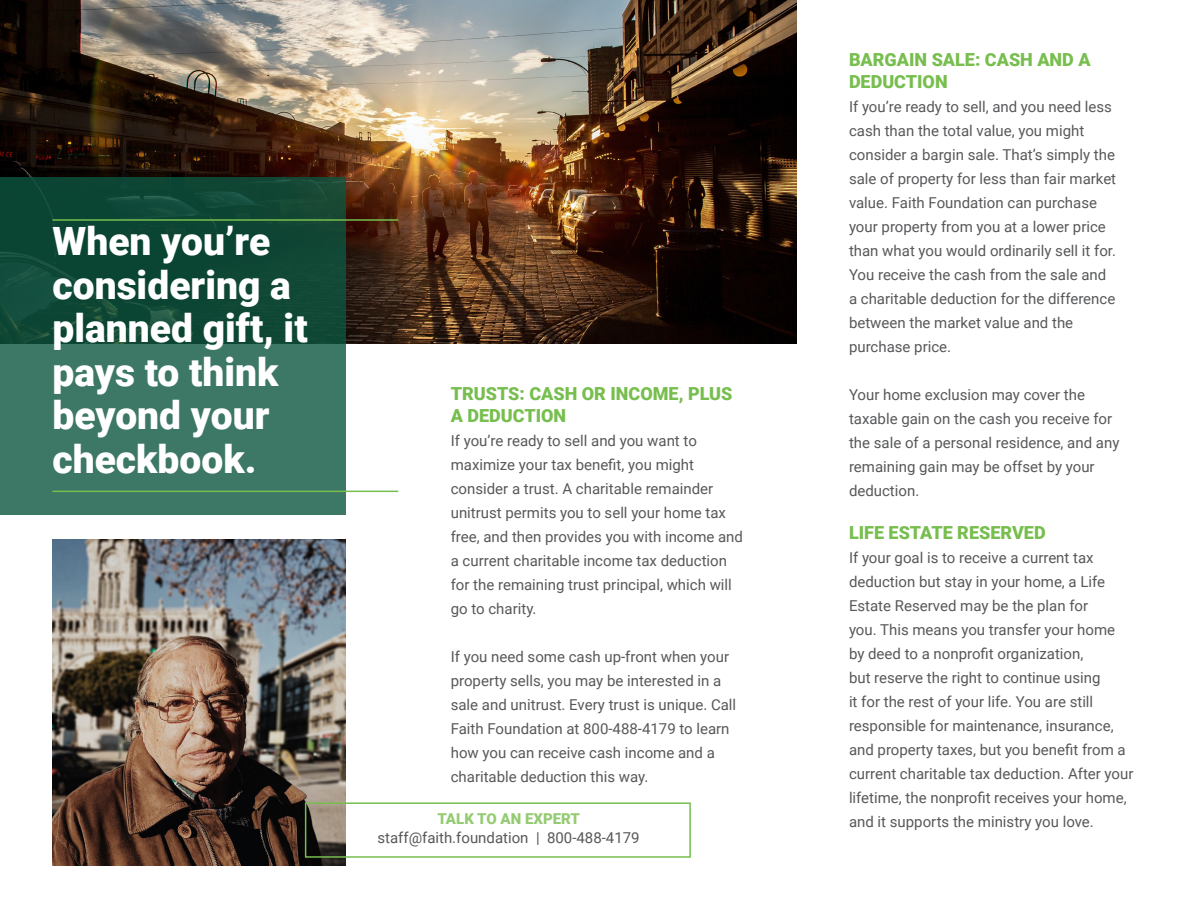
<style>
.page{position:relative;width:1188px;height:918px;background:#fff}
.page>*{position:absolute;margin:0;border:0;box-sizing:border-box;transform-origin:0 0}
.t1{font:900 39px/43.5px "Roboto";color:#fff}
.t2{font:900 18px/21.6px "Roboto";color:#77be4e}
.t3{font:15px/24px "Roboto";color:#57585a}
.t4{font:900 15px "Roboto";color:#95cb72}
</style>
<div class="page">
<img style="left:0;top:0;width:796px;height:343px">
<svg style="left:0;top:177px;width:346px;height:338px;background:#265f4d"></svg>
<img style="left:52px;top:539px;width:294px;height:327px">
<hr style="left:52px;top:219px;width:346px;height:2px;background:#77be4e">
<hr style="left:52px;top:491px;width:346px;height:1px;background:#77be4e">
<div style="left:305px;top:802px;width:386px;height:56px;border:2px solid #77be4e"></div>
<p class="t1" style="left:52px;top:218px;width:257px">When you’re considering a planned gift, it pays to think beyond your checkbook.</p>
<p class="t2" style="left:451px;top:383px;width:283px">TRUSTS: CASH OR INCOME, PLUS<br>A DEDUCTION</p>
<p class="t3" style="left:451px;top:428px;width:294px">If you’re ready to sell and you want to maximize your tax benefit, you might consider a trust. A charitable remainder unitrust permits you to sell your home tax free, and then provides you with income and a current charitable income tax deduction for the remaining trust principal, which will go to charity.</p>
<p class="t3" style="left:451px;top:644px;width:287px">If you need some cash up-front when your property sells, you may be interested in a sale and unitrust. Every trust is unique. Call Faith Foundation at 800-488-4179 to learn how you can receive cash income and a charitable deduction this way.</p>
<p class="t4" style="left:437px;top:808px;width:144px">TALK TO AN EXPERT</p>
<p class="t3" style="left:377px;top:825px;width:264px">staff@faith.foundation | 800-488-4179</p>
<p class="t2" style="left:849px;top:48px;width:243px">BARGAIN SALE: CASH AND A<br>DEDUCTION</p>
<p class="t3" style="left:849px;top:94px;width:269px">If you’re ready to sell, and you need less cash than the total value, you might consider a bargin sale. That’s simply the sale of property for less than fair market value. Faith Foundation can purchase your property from you at a lower price than what you would ordinarily sell it for.<br>You receive the cash from the sale and a charitable deduction for the difference between the market value and the purchase price.</p>
<p class="t3" style="left:849px;top:382px;width:272px">Your home exclusion may cover the taxable gain on the cash you receive for the sale of a personal residence, and any remaining gain may be offset by your deduction.</p>
<p class="t2" style="left:849px;top:521px;width:198px">LIFE ESTATE RESERVED</p>
<p class="t3" style="left:849px;top:545px;width:286px">If your goal is to receive a current tax deduction but stay in your home, a Life Estate Reserved may be the plan for<br>you. This means you transfer your home by deed to a nonprofit organization,<br>but reserve the right to continue using<br>it for the rest of your life. You are still responsible for maintenance, insurance, and property taxes, but you benefit from a current charitable tax deduction. After your lifetime, the nonprofit receives your home, and it supports the ministry you love.</p>
</div>
